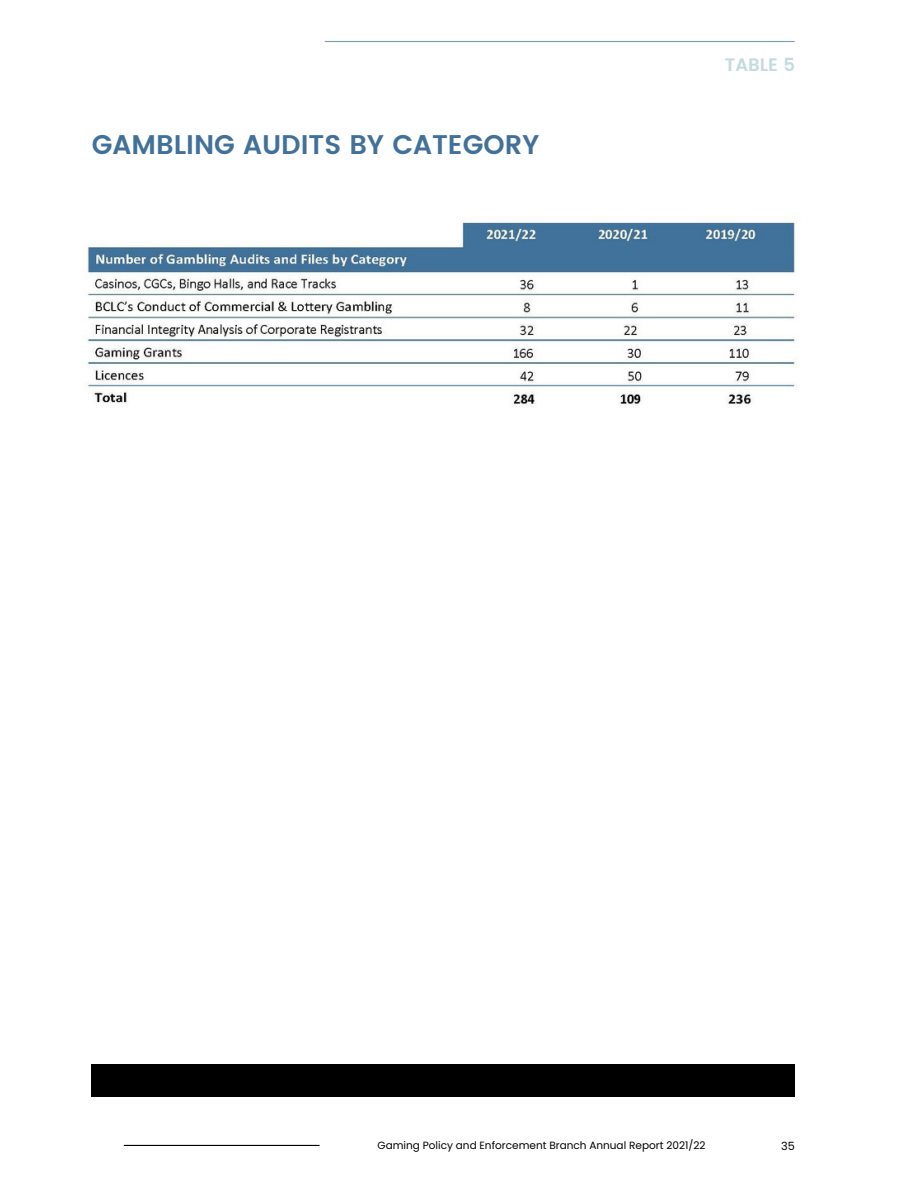
<style>
.page{position:relative;width:918px;height:1188px;background:#fff}
.page>*{position:absolute;margin:0;border:0;box-sizing:border-box;transform-origin:0 0}
.t1{font:600 27px "Poppins";color:#41719a}
.t2{font:600 18px "Poppins";color:#c4d9e0}
.t3{font:11.25px "Poppins";color:#000}
.t4{font:10.5px "Poppins";color:#000}
</style>
<div class="page">
<hr style="left:124px;top:1145px;width:196px;height:1px;background:#000">
<hr style="left:325px;top:41px;width:469px;height:1px;background:#789fad">
<div style="left:92px;top:1064px;width:703px;height:33px;background:#000"></div>
<img style="left:86px;top:218px;width:711px;height:189px">
<h1 class="t1" style="left:92px;top:129px;width:449px">GAMBLING AUDITS BY CATEGORY</h1>
<h2 class="t2" style="left:725px;top:54px;width:72px">TABLE 5</h2>
<p class="t4" style="left:378px;top:1138px;width:329px">Gaming Policy and Enforcement Branch Annual Report 2021/22</p>
<p class="t3" style="left:781px;top:1138px;width:15px">35</p>
</div>
